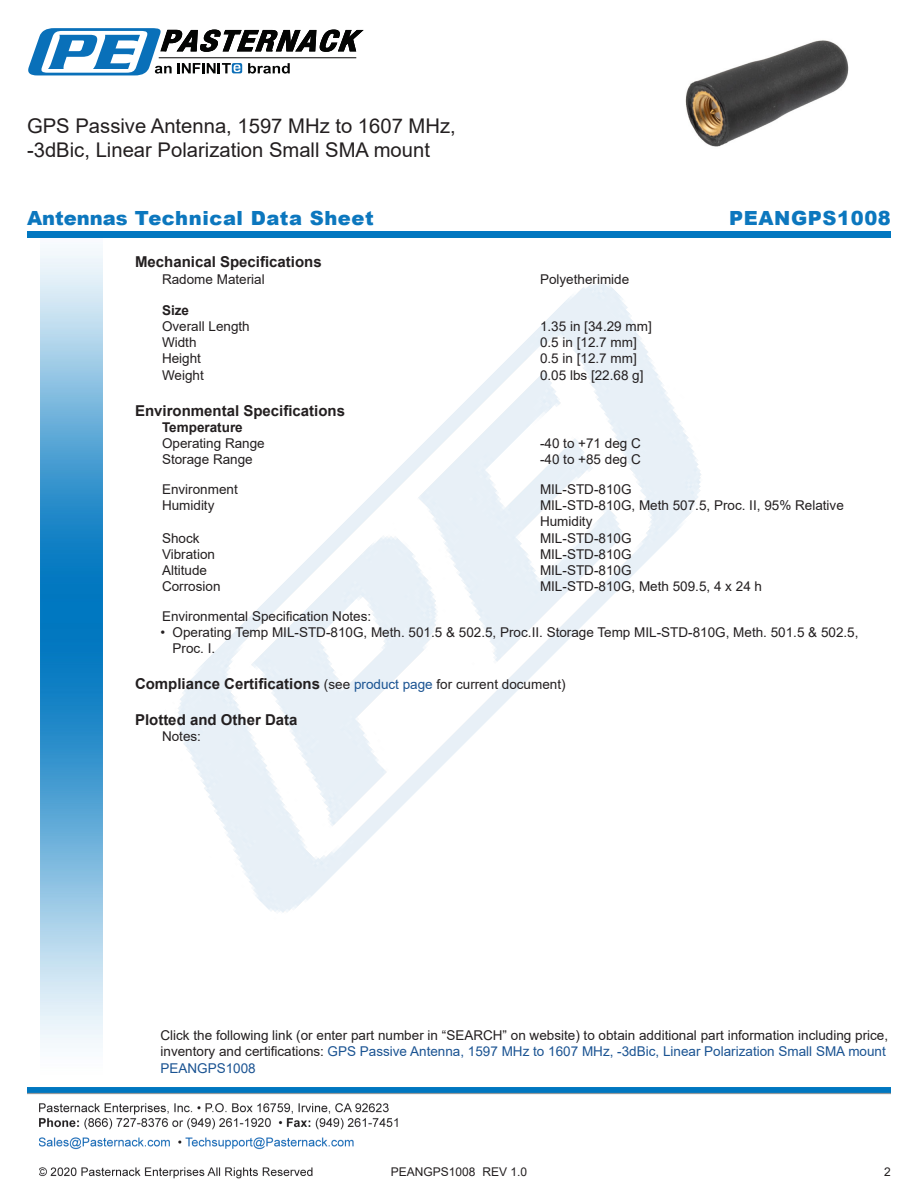
<style>
.page{position:relative;width:918px;height:1188px;background:#fff}
.page>*{position:absolute;margin:0;border:0;box-sizing:border-box;transform-origin:0 0}
.Web_Description_Para{font:20.25px/24.3px "Arial";color:#231f20}
.t1{font:900 19.5px "Arial";letter-spacing:.03em;color:#0c77be}
.Head1_for_Compliance{font:700 15px "Arial";color:#231f20}
.Head1{font:700 15px "Arial";color:#231f20}
.Specs_Para{font:13.5px/16.2px "Arial";color:#231f20}
.Description_and_PN_L{font:13.5px/16.2px "Arial";color:#231f20}
.Head2_after_Head1{font:13.5px "Arial";color:#231f20}
.Head2_after_Head1-2{font:700 13.5px "Arial";color:#231f20}
.Head2{font:700 13.5px "Arial";color:#231f20}
.t2{font:12px "Arial";color:#231f20}
.s1{font-weight:400;font-size:13.5px}
.s2{font-weight:400;font-size:13.5px;color:#1a5392}
.s3{color:#1a5392}
</style>
<div class="page">
<img style="left:102px;top:248px;width:599px;height:722px">
<img style="left:40px;top:237px;width:62px;height:811px">
<img style="left:39px;top:1103px;width:359px;height:76px">
<img style="left:27px;top:1088px;width:864px;height:7px">
<div style="left:27px;top:231px;width:864px;height:6px;background:#0177c0"></div>
<svg style="left:28px;top:28px;width:336px;height:47px"></svg>
<img style="left:685px;top:40px;width:164px;height:107px">
<h1 class="Web_Description_Para" style="left:27px;top:114px;width:430px">GPS Passive Antenna, 1597 MHz to 1607 MHz, -3dBic, Linear Polarization Small SMA mount</h1>
<p class="t1" style="left:27px;top:204px;width:348px">Antennas Technical Data Sheet</p>
<p class="t1" style="left:729px;top:204px;width:163px">PEANGPS1008</p>
<p class="Head1" style="left:135px;top:252px;width:188px">Mechanical Specifications</p>
<p class="Head2_after_Head1" style="left:162px;top:270px;width:104px">Radome Material</p>
<p class="Head2_after_Head1" style="left:540px;top:270px;width:91px">Polyetherimide</p>
<p class="Head2" style="left:162px;top:301px;width:29px">Size</p>
<p class="Specs_Para" style="left:162px;top:318px;width:89px">Overall Length</p>
<p class="Specs_Para" style="left:540px;top:318px;width:113px">1.35 in [34.29 mm]</p>
<p class="Specs_Para" style="left:162px;top:334px;width:36px">Width</p>
<p class="Specs_Para" style="left:540px;top:334px;width:98px">0.5 in [12.7 mm]</p>
<p class="Specs_Para" style="left:162px;top:350px;width:41px">Height</p>
<p class="Specs_Para" style="left:540px;top:350px;width:98px">0.5 in [12.7 mm]</p>
<p class="Specs_Para" style="left:162px;top:367px;width:43px">Weight</p>
<p class="Specs_Para" style="left:540px;top:367px;width:105px">0.05 lbs [22.68 g]</p>
<p class="Head1" style="left:135px;top:400px;width:212px">Environmental Specifications</p>
<p class="Head2_after_Head1-2" style="left:162px;top:418px;width:82px">Temperature</p>
<p class="Specs_Para" style="left:162px;top:435px;width:104px">Operating Range</p>
<p class="Specs_Para" style="left:540px;top:435px;width:102px">-40 to +71 deg C</p>
<p class="Specs_Para" style="left:162px;top:451px;width:92px">Storage Range</p>
<p class="Specs_Para" style="left:540px;top:451px;width:102px">-40 to +85 deg C</p>
<p class="Specs_Para" style="left:162px;top:481px;width:77px">Environment</p>
<p class="Specs_Para" style="left:540px;top:481px;width:93px">MIL-STD-810G</p>
<p class="Specs_Para" style="left:162px;top:497px;width:54px">Humidity</p>
<p class="Specs_Para" style="left:540px;top:497px;width:305px">MIL-STD-810G, Meth 507.5, Proc. II, 95% Relative<br>Humidity</p>
<p class="Specs_Para" style="left:162px;top:530px;width:39px">Shock</p>
<p class="Specs_Para" style="left:540px;top:530px;width:93px">MIL-STD-810G</p>
<p class="Specs_Para" style="left:162px;top:546px;width:55px">Vibration</p>
<p class="Specs_Para" style="left:540px;top:546px;width:93px">MIL-STD-810G</p>
<p class="Specs_Para" style="left:162px;top:562px;width:47px">Altitude</p>
<p class="Specs_Para" style="left:540px;top:562px;width:93px">MIL-STD-810G</p>
<p class="Specs_Para" style="left:162px;top:578px;width:60px">Corrosion</p>
<p class="Specs_Para" style="left:540px;top:578px;width:224px">MIL-STD-810G, Meth 509.5, 4 x 24 h</p>
<p class="Specs_Para" style="left:162px;top:608px;width:211px">Environmental Specification Notes:</p>
<p class="Description_and_PN_L" style="left:172px;top:624px;width:688px;text-indent:-12px">• Operating Temp MIL-STD-810G, Meth. 501.5 &amp; 502.5, Proc.II. Storage Temp MIL-STD-810G, Meth. 501.5 &amp; 502.5,<br>Proc. I.</p>
<p class="Head1_for_Compliance" style="left:135px;top:673px;width:432px">Compliance Certifications <span class="s1">(see</span> <span class="s2">product page</span> <span class="s1">for current document)</span></p>
<p class="Head1_for_Compliance" style="left:135px;top:709px;width:164px">Plotted and Other Data</p>
<p class="Specs_Para" style="left:162px;top:728px;width:41px">Notes:</p>
<p class="Description_and_PN_L" style="left:160px;top:1027px;width:729px">Click the following link (or enter part number in “SEARCH” on website) to obtain additional part information including price, inventory and certifications: <span class="s3">GPS Passive Antenna, 1597 MHz to 1607 MHz, -3dBic, Linear Polarization Small SMA mount<br>PEANGPS1008</span></p>
<p class="t2" style="left:391px;top:1163px;width:138px">PEANGPS1008 REV 1.0</p>
<p class="t2" style="left:884px;top:1163px;width:8px">2</p>
</div>
